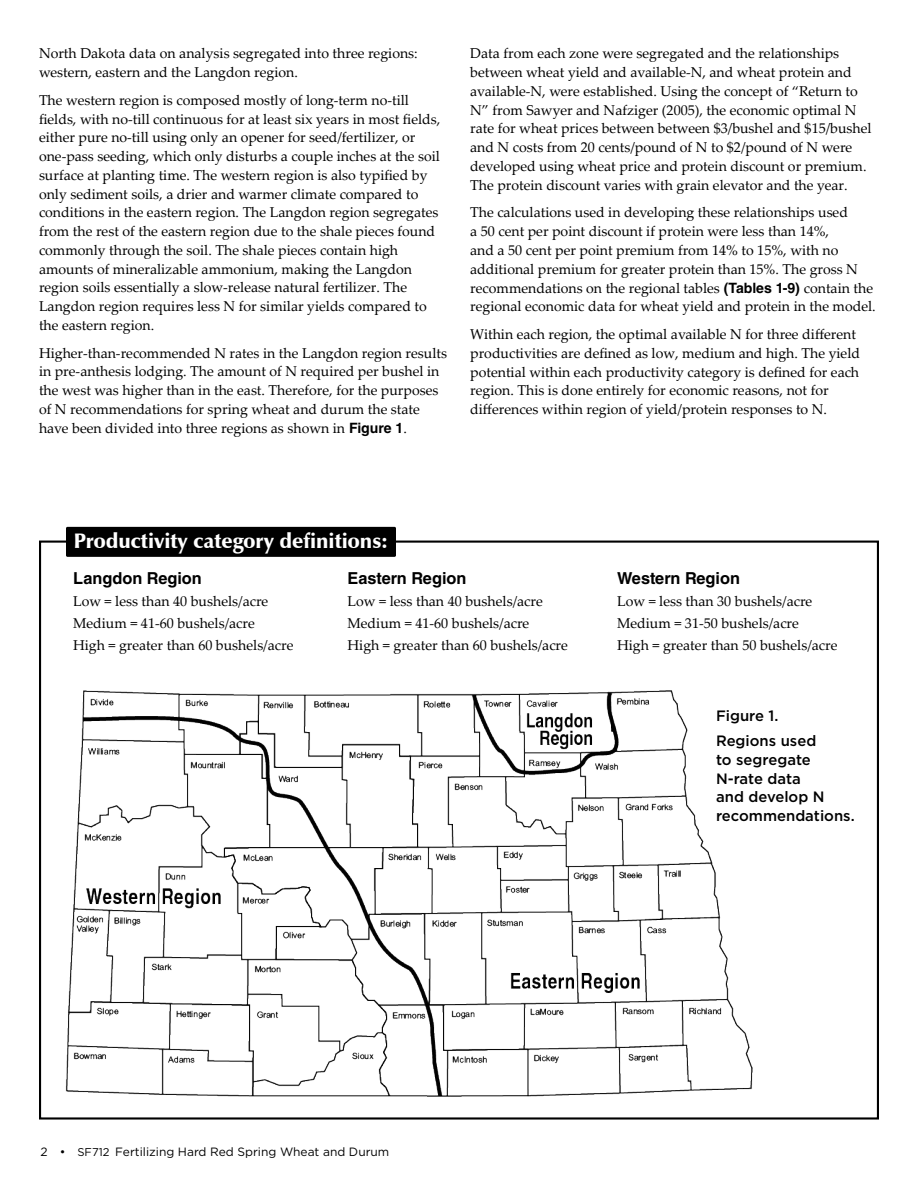
<style>
.page{position:relative;width:918px;height:1188px;background:#fff}
.page>*{position:absolute;margin:0;border:0;box-sizing:border-box;transform-origin:0 0}
.t1{font:900 21px "Zapf Humanist 601 BT";color:#fff}
.t2{font:700 16.5px "Helvetica LT Std";color:#000}
.t3{font:500 15px/18.8px "Gotham";color:#000}
.Body_text{font:14.25px/18.8px "Palatino Linotype";color:#000}
.t4{font:12px "Gotham";color:#000}
.s1{font-family:"Helvetica LT Std";font-weight:700}
.s2{font-size:11.25px}
</style>
<div class="page">
<img style="left:65px;top:691px;width:687px;height:406px">
<div style="left:66px;top:527px;width:330px;height:30px;background:#000;border-radius:2px"></div>
<p class="Body_text" style="left:39px;top:44px;width:380px">North Dakota data on analysis segregated into three regions: western, eastern and the Langdon region.</p>
<p class="Body_text" style="left:39px;top:90px;width:403px">The western region is composed mostly of long-term no-till fields, with no-till continuous for at least six years in most fields, either pure no-till using only an opener for seed/fertilizer, or one-pass seeding, which only disturbs a couple inches at the soil surface at planting time. The western region is also typified by only sediment soils, a drier and warmer climate compared to conditions in the eastern region. The Langdon region segregates from the rest of the eastern region due to the shale pieces found commonly through the soil. The shale pieces contain high amounts of mineralizable ammonium, making the Langdon region soils essentially a slow-release natural fertilizer. The Langdon region requires less N for similar yields compared to the eastern region.</p>
<p class="Body_text" style="left:39px;top:343px;width:410px">Higher-than-recommended N rates in the Langdon region results in pre-anthesis lodging. The amount of N required per bushel in the west was higher than in the east. Therefore, for the purposes of N recommendations for spring wheat and durum the state have been divided into three regions as shown in <span class="s1">Figure 1</span>.</p>
<p class="Body_text" style="left:470px;top:44px;width:403px">Data from each zone were segregated and the relationships between wheat yield and available-N, and wheat protein and available-N, were established. Using the concept of “Return to N” from Sawyer and Nafziger (2005), the economic optimal N rate for wheat prices between between $3/bushel and $15/bushel and N costs from 20 cents/pound of N to $2/pound of N were developed using wheat price and protein discount or premium.<br>The protein discount varies with grain elevator and the year.</p>
<p class="Body_text" style="left:470px;top:203px;width:407px">The calculations used in developing these relationships used<br>a 50 cent per point discount if protein were less than 14%,<br>and a 50 cent per point premium from 14% to 15%, with no additional premium for greater protein than 15%. The gross N recommendations on the regional tables <span class="s1">(Tables 1-9)</span> contain the regional economic data for wheat yield and protein in the model.</p>
<p class="Body_text" style="left:470px;top:324px;width:391px">Within each region, the optimal available N for three different productivities are defined as low, medium and high. The yield potential within each productivity category is defined for each region. This is done entirely for economic reasons, not for differences within region of yield/protein responses to N.</p>
<h1 class="t1" style="left:74px;top:528px;width:316px">Productivity category definitions:</h1>
<p class="t2" style="left:73px;top:568px;width:130px">Langdon Region</p>
<p class="Body_text" style="left:73px;top:589px;width:222px;line-height:22.2px">Low = less than 40 bushels/acre<br>Medium = 41-60 bushels/acre<br>High = greater than 60 bushels/acre</p>
<p class="t2" style="left:348px;top:568px;width:121px">Eastern Region</p>
<p class="Body_text" style="left:348px;top:589px;width:222px;line-height:22.2px">Low = less than 40 bushels/acre<br>Medium = 41-60 bushels/acre<br>High = greater than 60 bushels/acre</p>
<p class="t2" style="left:617px;top:568px;width:124px">Western Region</p>
<p class="Body_text" style="left:617px;top:589px;width:222px;line-height:22.2px">Low = less than 30 bushels/acre<br>Medium = 31-50 bushels/acre<br>High = greater than 50 bushels/acre</p>
<p class="t3" style="left:716px;top:703px;width:102px;line-height:24.8px">Figure 1.<br>Regions used</p>
<p class="t3" style="left:716px;top:750px;width:140px">to segregate<br>N-rate data<br>and develop N recommendations.</p>
<p class="t4" style="left:40px;top:1144px;width:350px">2 • <span class="s2">SF712</span> Fertilizing Hard Red Spring Wheat and Durum</p>
</div>
